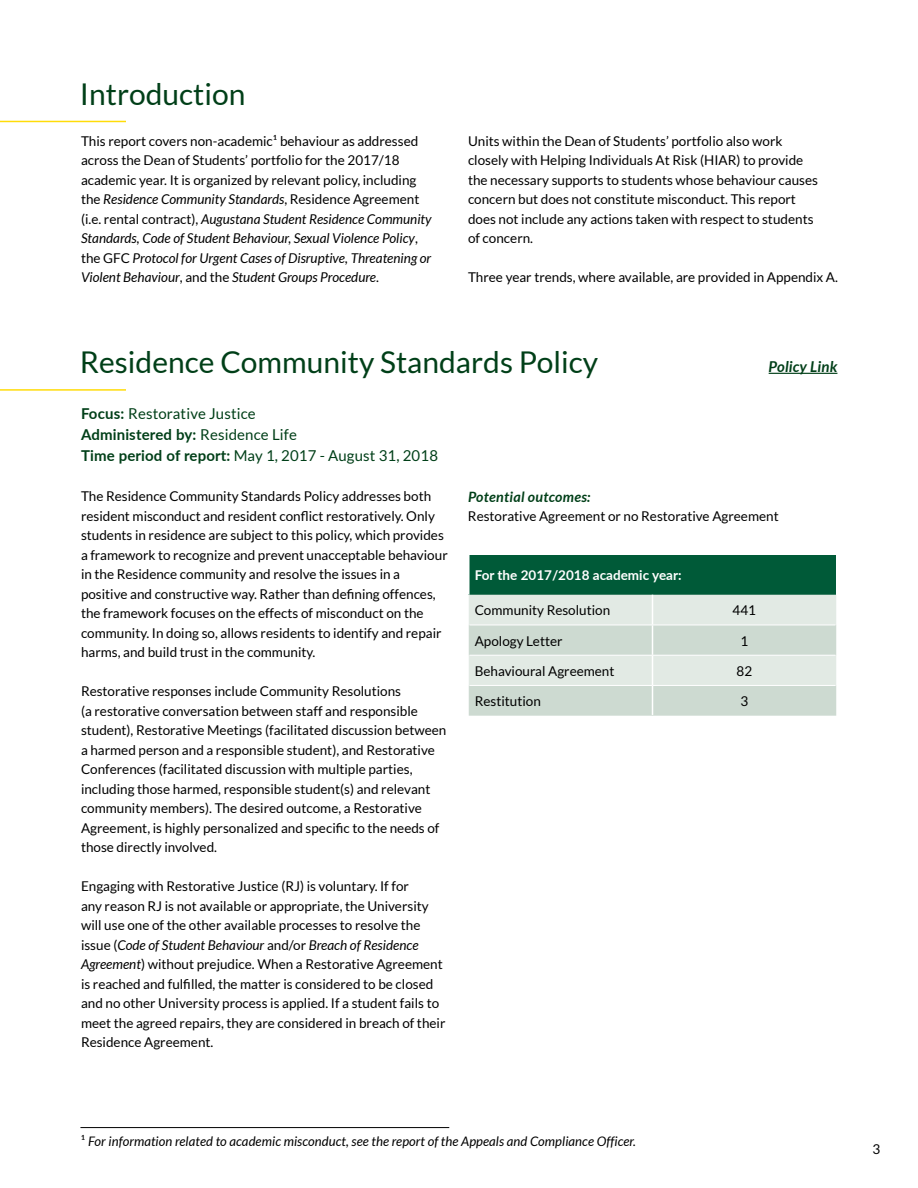
<style>
.page{position:relative;width:918px;height:1188px;background:#fff}
.page>*{position:absolute;margin:0;border:0;box-sizing:border-box;transform-origin:0 0}
.t1{font:30px "Lato";color:#003f18}
.t2{font:15px/21px "Lato";letter-spacing:.01em;color:#003f18}
.t3{font:italic 700 15px "Lato";letter-spacing:.01em;color:#003f18}
.t4{font:italic 700 14.25px "Lato";letter-spacing:.02em;color:#003f18}
.t5{font:13.5px/19.5px "Lato";color:#000}
.t6{font:700 13.5px "Lato";color:#fff}
.t7{font:italic 13.2px "Lato";letter-spacing:.005em;color:#000}
.s1{font-style:italic}
.s2{font-weight:700}
.s3{font-style:normal;font-size:13.5px}
</style>
<div class="page">
<hr style="left:0;top:121px;width:126px;height:1px;background:#ffdc09">
<hr style="left:0;top:389px;width:126px;height:2px;background:#ffdc09">
<hr style="left:769px;top:373px;width:68px;height:1px;background:#003f18">
<div style="left:469px;top:555px;width:367px;height:40px;background:#005a38"></div>
<svg style="left:469px;top:595px;width:367px;height:121px;background:#d8e2da"></svg>
<hr style="left:470px;top:625px;width:182px;height:1px;background:#fff">
<hr style="left:652px;top:625px;width:184px;height:1px;background:#fff">
<hr style="left:470px;top:655px;width:182px;height:1px;background:#fff">
<hr style="left:652px;top:655px;width:184px;height:1px;background:#fff">
<hr style="left:470px;top:685px;width:182px;height:1px;background:#fff">
<hr style="left:652px;top:685px;width:184px;height:1px;background:#fff">
<hr style="left:468px;top:555px;width:2px;height:40px;background:#fff">
<hr style="left:80px;top:1127px;width:369px;height:1px;background:#000">
<h1 class="t1" style="left:80px;top:77px;width:167px">Introduction</h1>
<p class="t5" style="left:81px;top:131px;width:352px">This report covers non-academic¹ behaviour as addressed across the Dean of Students’ portfolio for the 2017/18 academic year. It is organized by relevant policy, including the <span class="s1">Residence Community Standards</span>, Residence Agreement (i.e. rental contract), <span class="s1">Augustana Student Residence Community Standards, Code of Student Behaviour, Sexual Violence Policy</span>, the GFC <span class="s1">Protocol for Urgent Cases of Disruptive, Threatening or Violent Behaviour</span>, and the <span class="s1">Student Groups Procedure</span>.</p>
<p class="t5" style="left:468px;top:131px;width:352px">Units within the Dean of Students’ portfolio also work closely with Helping Individuals At Risk (HIAR) to provide the necessary supports to students whose behaviour causes concern but does not constitute misconduct. This report does not include any actions taken with respect to students of concern.</p>
<p class="t5" style="left:468px;top:267px;width:372px">Three year trends, where available, are provided in Appendix A.</p>
<h1 class="t1" style="left:80px;top:346px;width:520px">Residence Community Standards Policy</h1>
<p class="t2" style="left:81px;top:403px;width:359px"><span class="s2">Focus:</span> Restorative Justice<br><span class="s2">Administered by:</span> Residence Life<br><span class="s2">Time period of report:</span> May 1, 2017 - August 31, 2018</p>
<p class="t3" style="left:769px;top:358px;width:70px">Policy Link</p>
<p class="t5" style="left:81px;top:487px;width:368px">The Residence Community Standards Policy addresses both resident misconduct and resident conflict restoratively. Only students in residence are subject to this policy, which provides a framework to recognize and prevent unacceptable behaviour in the Residence community and resolve the issues in a positive and constructive way. Rather than defining offences, the framework focuses on the effects of misconduct on the community. In doing so, allows residents to identify and repair harms, and build trust in the community.</p>
<p class="t5" style="left:81px;top:682px;width:367px">Restorative responses include Community Resolutions<br>(a restorative conversation between staff and responsible student), Restorative Meetings (facilitated discussion between a harmed person and a responsible student), and Restorative Conferences (facilitated discussion with multiple parties, including those harmed, responsible student(s) and relevant community members). The desired outcome, a Restorative Agreement, is highly personalized and specific to the needs of those directly involved.</p>
<p class="t5" style="left:81px;top:877px;width:366px">Engaging with Restorative Justice (RJ) is voluntary. If for<br>any reason RJ is not available or appropriate, the University will use one of the other available processes to resolve the issue (<span class="s1">Code of Student Behaviour</span> and/or <span class="s1">Breach of Residence Agreement</span>) without prejudice. When a Restorative Agreement is reached and fulfilled, the matter is considered to be closed and no other University process is applied. If a student fails to meet the agreed repairs, they are considered in breach of their Residence Agreement.</p>
<p class="t4" style="left:468px;top:489px;width:124px">Potential outcomes:</p>
<p class="t5" style="left:468px;top:507px;width:312px">Restorative Agreement or no Restorative Agreement</p>
<p class="t6" style="left:475px;top:565px;width:208px">For the 2017/2018 academic year:</p>
<p class="t5" style="left:475px;top:601px;width:137px">Community Resolution</p>
<p class="t5" style="left:733px;top:601px;width:25px">441</p>
<p class="t5" style="left:475px;top:631px;width:89px">Apology Letter</p>
<p class="t5" style="left:740px;top:631px;width:9px">1</p>
<p class="t5" style="left:475px;top:661px;width:141px">Behavioural Agreement</p>
<p class="t5" style="left:737px;top:661px;width:17px">82</p>
<p class="t5" style="left:475px;top:691px;width:68px">Restitution</p>
<p class="t5" style="left:740px;top:691px;width:9px">3</p>
<p class="t7" style="left:81px;top:1134px;width:557px"><span class="s3">¹</span> For information related to academic misconduct, see the report of the Appeals and Compliance Officer.</p>
<p class="t5" style="left:873px;top:1139px;width:9px">3</p>
</div>
